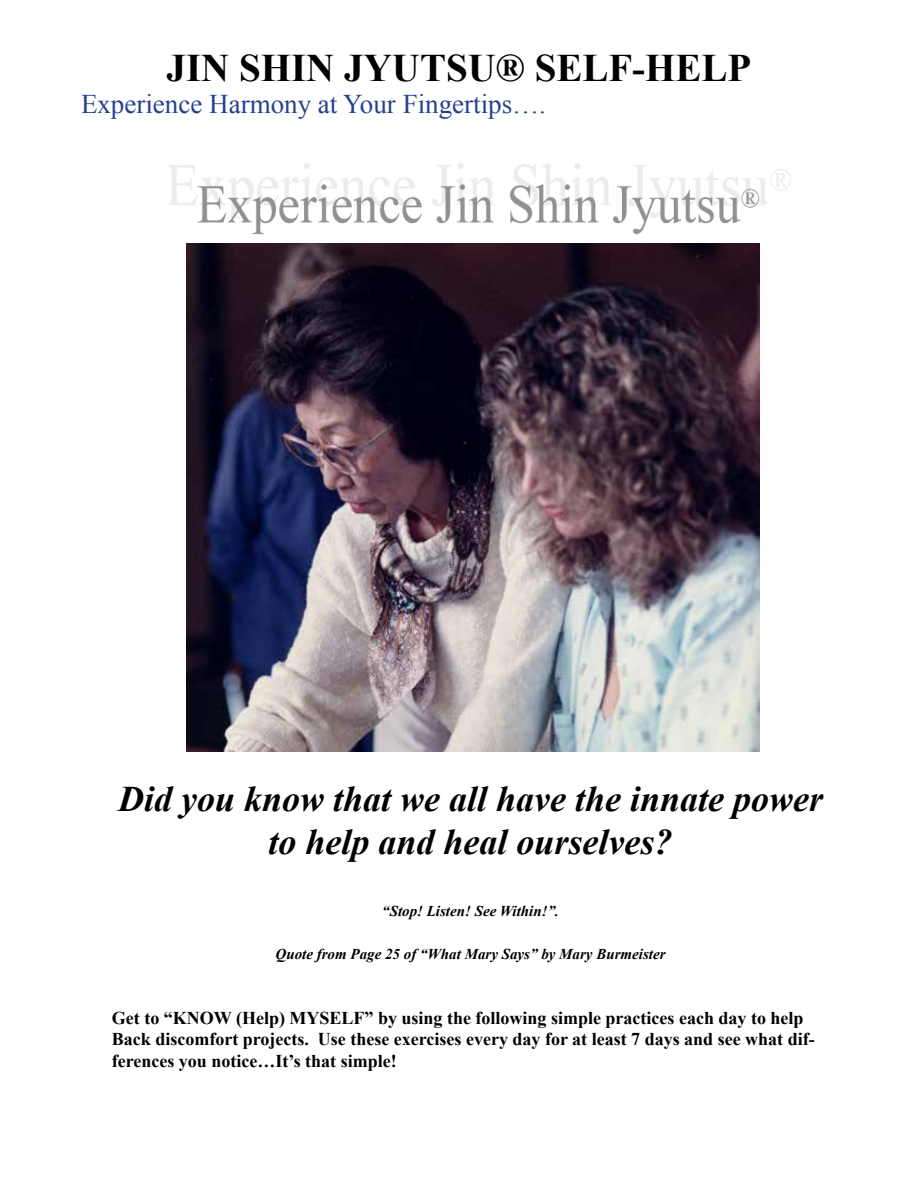
<style>
.page{position:relative;width:918px;height:1188px;background:#fff}
.page>*{position:absolute;margin:0;border:0;box-sizing:border-box;transform-origin:0 0}
.t1{font:700 39px "Times New Roman";color:#000}
.t2{font:italic 700 36px/43.2px "Times New Roman";color:#000;text-align:center}
.t3{font:27px "Times New Roman";color:#25408e}
.t4{font:700 18px/21.6px "Times New Roman";color:#000}
.t5{font:italic 700 15px "Times New Roman";color:#000}
</style>
<div class="page">
<img style="left:167px;top:163px;width:624px;height:72px">
<img style="left:187px;top:244px;width:572px;height:508px">
<h1 class="t1" style="left:166px;top:55px;width:586px">JIN SHIN JYUTSU® SELF-HELP</h1>
<h3 class="t3" style="left:81px;top:95px;width:466px">Experience Harmony at Your Fingertips….</h3>
<h2 class="t2" style="left:118px;top:781px;width:707px">Did you know that we all have the innate power to help and heal ourselves?</h2>
<p class="t5" style="left:382px;top:905px;width:178px">“Stop! Listen! See Within!”.</p>
<p class="t5" style="left:276px;top:949px;width:391px">Quote from Page 25 of “What Mary Says” by Mary Burmeister</p>
<p class="t4" style="left:112px;top:1009px;width:704px">Get to “KNOW (Help) MYSELF” by using the following simple practices each day to help<br>Back discomfort projects. Use these exercises every day for at least 7 days and see what dif&shy;ferences you notice…It’s that simple!</p>
</div>
